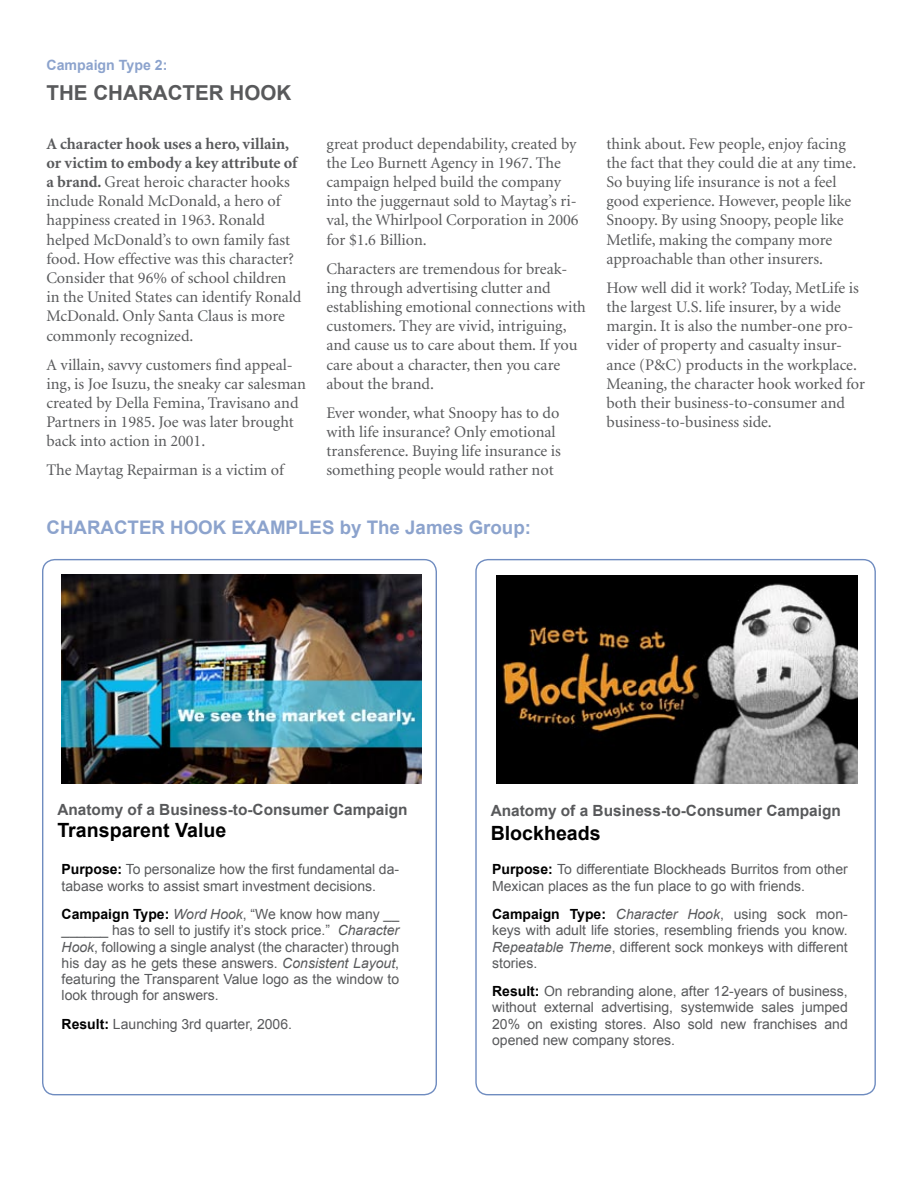
<style>
.page{position:relative;width:918px;height:1188px;background:#fff}
.page>*{position:absolute;margin:0;border:0;box-sizing:border-box;transform-origin:0 0}
.t1{font:700 20.55px "Arial";color:#58595b}
.t2{font:700 19.65px "Arial";color:#000}
.t3{font:700 18.75px "Arial";color:#8ca3cd}
.t4{font:16.2px/19.2px "Minion";letter-spacing:-.005em;color:#58595b}
.t5{font:700 15.45px "Arial";color:#58595b}
.t6{font:700 14.1px "Arial";color:#8ca3cd}
.t7{font:13.95px/16px "Arial";color:#58595b;text-align:justify}
.s1{font-weight:700}
.s2{font-weight:700;color:#000}
.s3{font-style:italic}
</style>
<div class="page">
<img style="left:62px;top:574px;width:360px;height:210px">
<img style="left:496px;top:576px;width:362px;height:208px">
<p class="t6" style="left:46px;top:56px;width:122px">Campaign Type 2:</p>
<p class="t1" style="left:46px;top:80px;width:246px">THE CHARACTER HOOK</p>
<p class="t4" style="left:46px;top:134px;width:256px"><span class="s1">A character hook uses a hero, villain, or victim to embody a key attribute of a brand.</span> Great heroic character hooks include Ronald McDonald, a hero of happiness created in 1963. Ronald helped McDonald’s to own family fast food. How effective was this character?<br>Consider that 96% of school children in the United States can identify Ronald McDonald. Only Santa Claus is more commonly recognized.</p>
<p class="t4" style="left:46px;top:355px;width:261px">A villain, savvy customers find appeal&shy;ing, is Joe Isuzu, the sneaky car salesman created by Della Femina, Travisano and Partners in 1985. Joe was later brought back into action in 2001.</p>
<p class="t4" style="left:46px;top:461px;width:239px">The Maytag Repairman is a victim of</p>
<p class="t4" style="left:327px;top:134px;width:254px">great product dependability, created by the Leo Burnett Agency in 1967. The campaign helped build the company into the juggernaut sold to Maytag’s ri&shy;val, the Whirlpool Corporation in 2006 for $1.6 Billion.</p>
<p class="t4" style="left:327px;top:259px;width:261px">Characters are tremendous for break&shy;ing through advertising clutter and establishing emotional connections with customers. They are vivid, intriguing, and cause us to care about them. If you care about a character, then you care about the brand.</p>
<p class="t4" style="left:327px;top:404px;width:236px">Ever wonder, what Snoopy has to do with life insurance? Only emotional transference. Buying life insurance is something people would rather not</p>
<p class="t3" style="left:46px;top:515px;width:486px">CHARACTER HOOK EXAMPLES by The James Group:</p>
<p class="t4" style="left:606px;top:134px;width:251px">think about. Few people, enjoy facing the fact that they could die at any time.<br>So buying life insurance is not a feel good experience. However, people like Snoopy. By using Snoopy, people like Metlife, making the company more approachable than other insurers.</p>
<p class="t4" style="left:606px;top:279px;width:260px">How well did it work? Today, MetLife is the largest U.S. life insurer, by a wide margin. It is also the number-one pro&shy;vider of property and casualty insur&shy;ance (P&amp;C) products in the workplace.<br>Meaning, the character hook worked for both their business-to-consumer and business-to-business side.</p>
<p class="t5" style="left:57px;top:799px;width:352px">Anatomy of a Business-to-Consumer Campaign</p>
<p class="t2" style="left:57px;top:818px;width:170px">Transparent Value</p>
<p class="t7" style="left:62px;top:862px;width:339px"><span class="s2">Purpose:</span> To personalize how the first fundamental da&shy;tabase works to assist smart investment decisions.</p>
<p class="t7" style="left:62px;top:907px;width:339px"><span class="s2">Campaign Type:</span> <span class="s3">Word Hook</span>, “We know how many __ ______ has to sell to justify it’s stock price.” <span class="s3">Character Hook</span>, following a single analyst (the character) through his day as he gets these answers. <span class="s3">Consistent Layout</span>, featuring the Transparent Value logo as the window to look through for answers.</p>
<p class="t7" style="left:62px;top:1016px;width:232px"><span class="s2">Result:</span> Launching 3rd quarter, 2006.</p>
<p class="t5" style="left:491px;top:801px;width:352px">Anatomy of a Business-to-Consumer Campaign</p>
<p class="t2" style="left:491px;top:820px;width:112px">Blockheads</p>
<p class="t7" style="left:492px;top:862px;width:357px"><span class="s2">Purpose:</span> To differentiate Blockheads Burritos from other<br>Mexican places as the fun place to go with friends.</p>
<p class="t7" style="left:492px;top:907px;width:357px"><span class="s2">Campaign Type:</span> <span class="s3">Character Hook</span>, using sock mon&shy;keys with adult life stories, resembling friends you know.<br><span class="s3">Repeatable Theme</span>, different sock monkeys with different stories.</p>
<p class="t7" style="left:492px;top:984px;width:357px"><span class="s2">Result:</span> On rebranding alone, after 12-years of business, without external advertising, systemwide sales jumped 20% on existing stores. Also sold new franchises and opened new company stores.</p>
</div>
